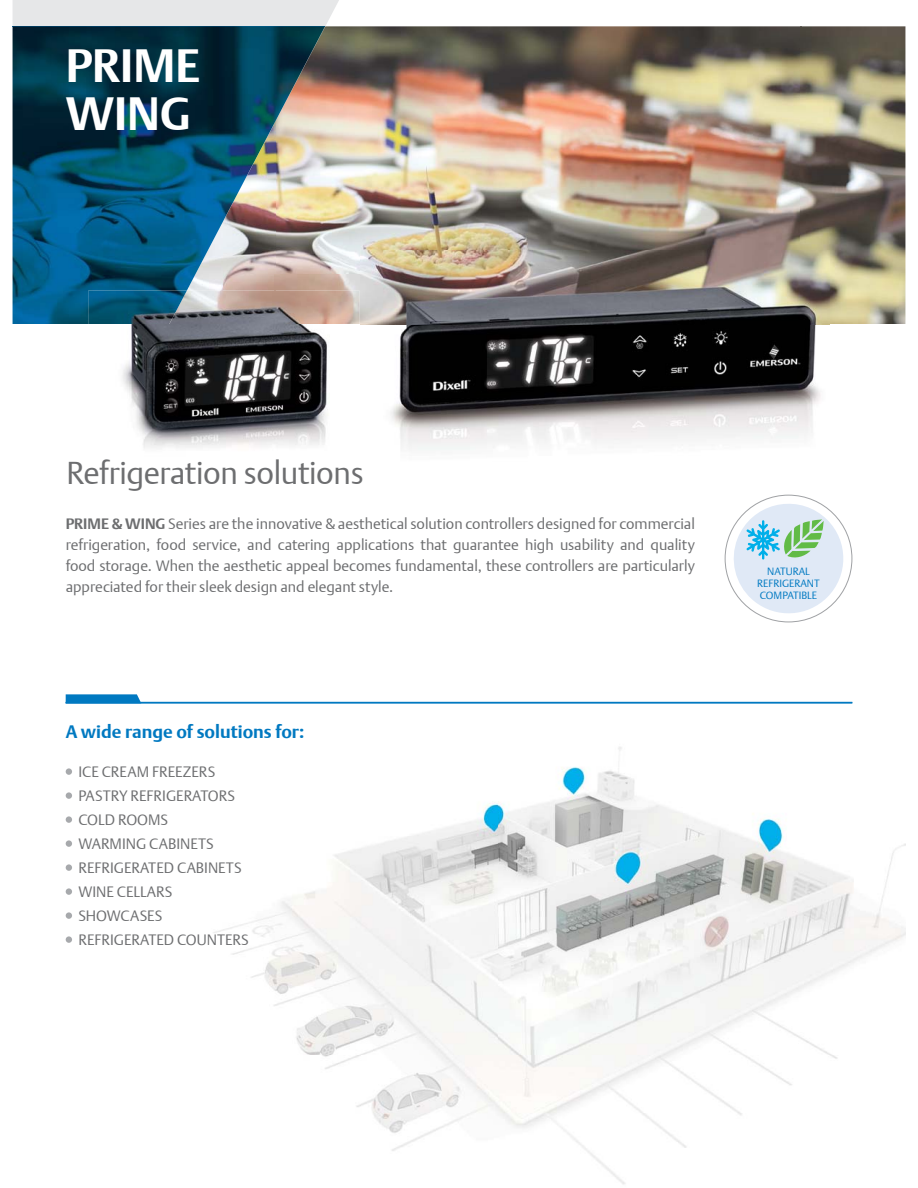
<style>
.page{position:relative;width:918px;height:1188px;background:#fff}
.page>*{position:absolute;margin:0;border:0;box-sizing:border-box;transform-origin:0 0}
.t1{font:700 46.5px/48px "DTL Argo T";color:#fff}
.t2{font:31.5px "DTL Argo T Light";letter-spacing:-.01em;color:#6d6e70}
.t3{font:700 18px "DTL Argo T";color:#0079c1}
.t4{font:15px/24px "DTL Argo T Light";color:#6d6e70;text-align:justify}
.t5{font:10.5px/12px "DTL Argo T Light";color:#0079c1;text-align:center}
.s1{font-family:"DTL Argo T";font-weight:700}
</style>
<div class="page">
<img style="left:325px;top:26px;width:476px;height:248px">
<img style="left:801px;top:26px;width:104px;height:298px">
<img style="left:325px;top:274px;width:36px;height:50px">
<div style="left:13px;top:0;width:326px;height:26px;background:#e6e7e8"></div>
<img style="left:13px;top:26px;width:312px;height:298px">
<img style="left:122px;top:291px;width:238px;height:157px">
<img style="left:88px;top:291px;width:99px;height:33px">
<img style="left:361px;top:251px;width:469px;height:199px">
<img style="left:143px;top:701px;width:762px;height:484px">
<div style="left:66px;top:768px;width:6px;height:7px;background:#a7a9ac;border-radius:50%"></div>
<div style="left:66px;top:792px;width:6px;height:7px;background:#a7a9ac;border-radius:50%"></div>
<div style="left:66px;top:816px;width:6px;height:7px;background:#a7a9ac;border-radius:50%"></div>
<div style="left:66px;top:840px;width:6px;height:7px;background:#a7a9ac;border-radius:50%"></div>
<div style="left:66px;top:864px;width:6px;height:7px;background:#a7a9ac;border-radius:50%"></div>
<div style="left:66px;top:888px;width:6px;height:7px;background:#a7a9ac;border-radius:50%"></div>
<div style="left:66px;top:912px;width:6px;height:7px;background:#a7a9ac;border-radius:50%"></div>
<div style="left:66px;top:936px;width:6px;height:7px;background:#a7a9ac;border-radius:50%"></div>
<svg style="left:729px;top:494px;width:120px;height:125px"></svg>
<svg style="left:66px;top:694px;width:75px;height:8px"></svg>
<hr style="left:66px;top:702px;width:786px;height:1px;background:#0079c1">
<h1 class="t1" style="left:66px;top:41px;width:136px">PRIME<br>WING</h1>
<h2 class="t2" style="left:66px;top:454px;width:299px">Refrigeration solutions</h2>
<p class="t4" style="left:66px;top:513px;width:631px;line-height:21px"><span class="s1">PRIME &amp; WING</span> Series are the innovative &amp; aesthetical solution controllers designed for commercial refrigeration, food service, and catering applications that guarantee high usability and quality food storage. When the aesthetic appeal becomes fundamental, these controllers are particularly appreciated for their sleek design and elegant style.</p>
<p class="t3" style="left:66px;top:720px;width:240px">A wide range of solutions for:</p>
<p class="t4" style="left:78px;top:760px;width:172px;text-align:left">ICE CREAM FREEZERS<br>PASTRY REFRIGERATORS<br>COLD ROOMS<br>WARMING CABINETS<br>REFRIGERATED CABINETS<br>WINE CELLARS<br>SHOWCASES<br>REFRIGERATED COUNTERS</p>
<p class="t5" style="left:757px;top:565px;width:64px">NATURAL<br>REFRIGERANT<br>COMPATIBLE</p>
</div>
